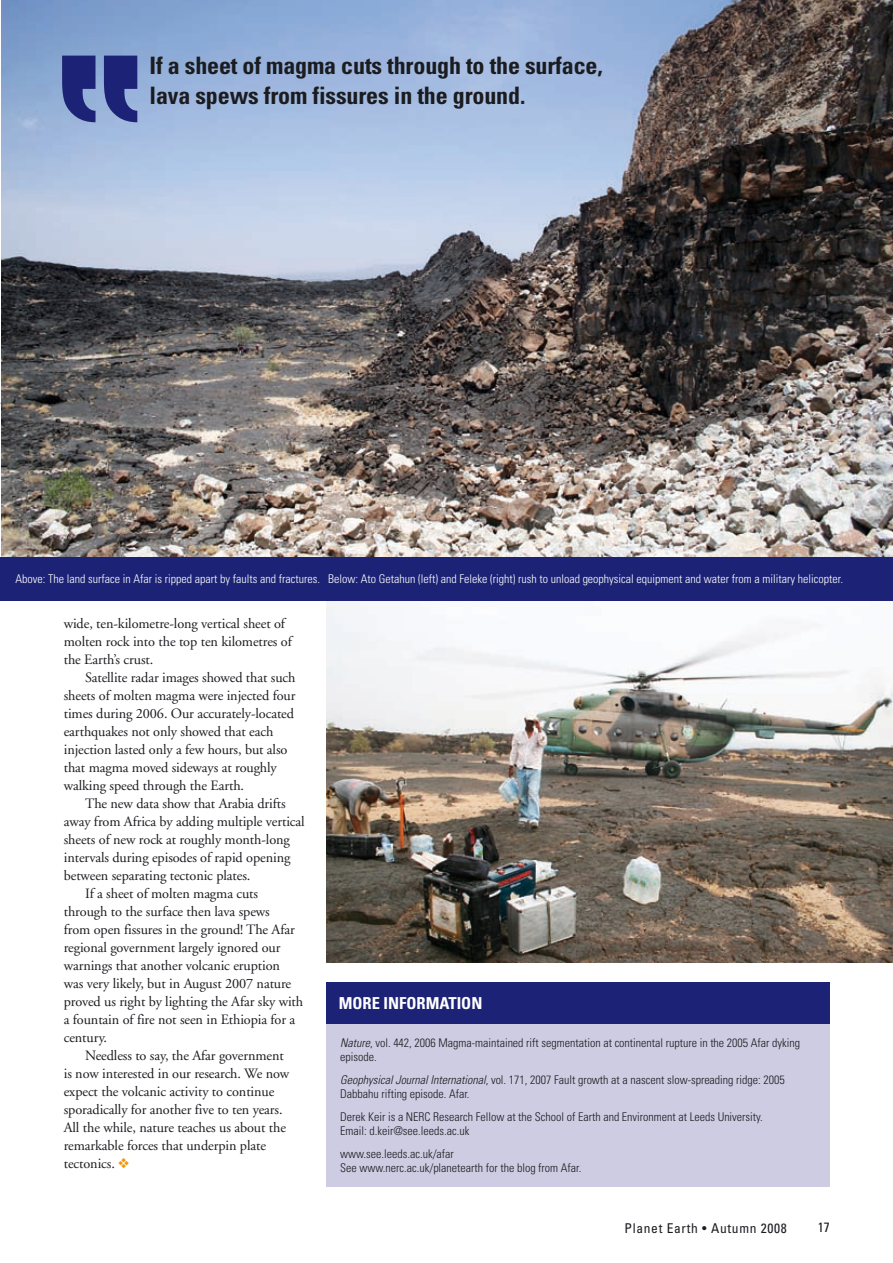
<style>
.page{position:relative;width:893px;height:1263px;background:#fff}
.page>*{position:absolute;margin:0;border:0;box-sizing:border-box;transform-origin:0 0}
.t1{font:700 condensed 24px/30px "Univers";letter-spacing:-.005em;color:#1b1c20}
.t2{font:700 condensed 16.5px "Univers";color:#fff}
.t3{font:14.25px/18px "Adobe Garamond";letter-spacing:-.005em;color:#1b1c20}
.t4{font:condensed 13.5px "Univers";letter-spacing:.05em;color:#1b1c20}
.t5{font:300 condensed 12px/14.2px "Univers";color:#1b1c20}
.t6{font:300 condensed 12px "Univers";color:#fff}
.s1{color:#f39700}
.s2{font-style:italic}
</style>
<div class="page">
<img style="left:326px;top:601px;width:567px;height:361px">
<div style="left:326px;top:1016px;width:503px;height:170px;background:#cecce2"></div>
<div style="left:326px;top:982px;width:503px;height:42px;background:#1c2275"></div>
<img style="left:1px;top:0;width:892px;height:558px">
<div style="left:0;top:558px;width:893px;height:43px;background:#1c2275"></div>
<svg style="left:62px;top:56px;width:75px;height:66px;background:#92afd7"></svg>
<h1 class="t1" style="left:150px;top:50px;width:455px">If a sheet of magma cuts through to the surface, lava spews from fissures in the ground.</h1>
<p class="t6" style="left:16px;top:572px;width:829px">Above: The land surface in Afar is ripped apart by faults and fractures. Below: Ato Getahun (left) and Feleke (right) rush to unload geophysical equipment and water from a military helicopter.</p>
<p class="t3" style="left:64px;top:615px;width:230px">wide, ten-kilometre-long vertical sheet of molten rock into the top ten kilometres of the Earth’s crust.</p>
<p class="t3" style="left:64px;top:669px;width:233px;text-indent:21px">Satellite radar images showed that such sheets of molten magma were injected four times during 2006. Our accurately-located earthquakes not only showed that each injection lasted only a few hours, but also that magma moved sideways at roughly walking speed through the Earth.</p>
<p class="t3" style="left:85px;top:795px;width:202px">The new data show that Arabia drifts</p>
<p class="t3" style="left:64px;top:813px;width:242px">away from Africa by adding multiple vertical</p>
<p class="t3" style="left:64px;top:831px;width:228px">sheets of new rock at roughly month-long</p>
<p class="t3" style="left:64px;top:849px;width:228px">intervals during episodes of rapid opening</p>
<p class="t3" style="left:64px;top:867px;width:188px">between separating tectonic plates.</p>
<p class="t3" style="left:85px;top:885px;width:175px">If a sheet of molten magma cuts</p>
<p class="t3" style="left:64px;top:903px;width:208px">through to the surface then lava spews</p>
<p class="t3" style="left:64px;top:921px;width:233px">from open fissures in the ground! The Afar</p>
<p class="t3" style="left:64px;top:939px;width:218px">regional government largely ignored our</p>
<p class="t3" style="left:64px;top:957px;width:218px">warnings that another volcanic eruption</p>
<p class="t3" style="left:64px;top:975px;width:229px">was very likely, but in August 2007 nature</p>
<p class="t3" style="left:64px;top:993px;width:241px">proved us right by lighting the Afar sky with</p>
<p class="t3" style="left:64px;top:1011px;width:233px">a fountain of fire not seen in Ethiopia for a</p>
<p class="t3" style="left:64px;top:1029px;width:45px">century.</p>
<p class="t3" style="left:85px;top:1047px;width:200px">Needless to say, the Afar government</p>
<p class="t3" style="left:64px;top:1065px;width:227px">is now interested in our research. We now</p>
<p class="t3" style="left:64px;top:1083px;width:212px">expect the volcanic activity to continue</p>
<p class="t3" style="left:64px;top:1101px;width:220px">sporadically for another five to ten years.</p>
<p class="t3" style="left:64px;top:1119px;width:224px">All the while, nature teaches us about the</p>
<p class="t3" style="left:64px;top:1137px;width:204px">remarkable forces that underpin plate</p>
<p class="t3" style="left:64px;top:1155px;width:67px">tectonics. <span class="s1">❖</span></p>
<p class="t2" style="left:339px;top:993px;width:145px">MORE INFORMATION</p>
<p class="t5" style="left:340px;top:1035px;width:461px"><span class="s2">Nature</span>, vol. 442, 2006 Magma-maintained rift segmentation at continental rupture in the 2005 Afar dyking episode.</p>
<p class="t5" style="left:340px;top:1072px;width:446px"><span class="s2">Geophysical Journal International</span>, vol. 171, 2007 Fault growth at a nascent slow-spreading ridge: 2005<br>Dabbahu rifting episode. Afar.</p>
<p class="t5" style="left:340px;top:1109px;width:424px">Derek Keir is a NERC Research Fellow at the School of Earth and Environment at Leeds University.<br>Email: d.keir@see.leeds.ac.uk</p>
<p class="t5" style="left:340px;top:1146px;width:243px">www.see.leeds.ac.uk/afar<br>See www.nerc.ac.uk/planetearth for the blog from Afar.</p>
<p class="t4" style="left:624px;top:1219px;width:164px">Planet Earth • Autumn 2008</p>
<p class="t4" style="left:818px;top:1219px;width:13px">17</p>
</div>
